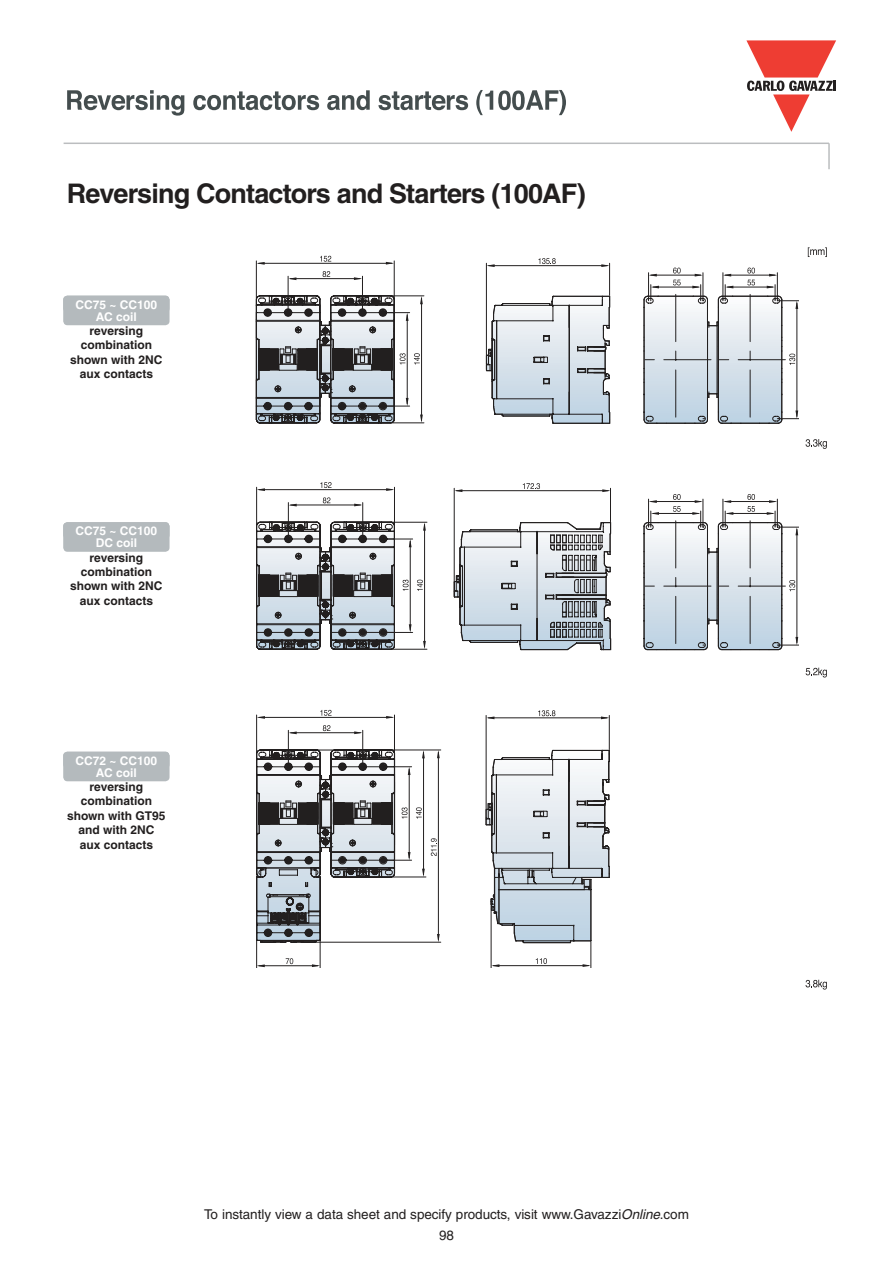
<style>
.page{position:relative;width:893px;height:1263px;background:#fff}
.page>*{position:absolute;margin:0;border:0;box-sizing:border-box;transform-origin:0 0}
.t1{font:700 27px "Helvetica";letter-spacing:-.03em;color:#221f1f}
.t2{font:13.5px/21px "Helvetica";letter-spacing:-.005em;color:#221f1f;text-align:center}
.t3{font:700 12px/14.4px "Helvetica";color:#221f1f;text-align:center}
.t4{font:700 12px/12px "Helvetica";color:#fff;text-align:center}
.s1{font-style:italic}
</style>
<div class="page">
<svg style="left:746px;top:40px;width:90px;height:92px"></svg>
<div style="left:63px;top:296px;width:107px;height:29px;background:#b4babd;border-radius:4px"></div>
<div style="left:63px;top:522px;width:107px;height:30px;background:#b4babd;border-radius:4px"></div>
<div style="left:63px;top:752px;width:107px;height:29px;background:#b4babd;border-radius:4px"></div>
<hr style="left:64px;top:143px;width:765px;height:1px;background:#bbbdbf">
<hr style="left:828px;top:143px;width:2px;height:26px;background:#bbbdbf">
<svg style="left:67px;top:90px;width:117px;height:26px"></svg>
<svg style="left:193px;top:91px;width:126px;height:19px"></svg>
<svg style="left:327px;top:90px;width:43px;height:20px"></svg>
<svg style="left:378px;top:91px;width:90px;height:19px"></svg>
<svg style="left:476px;top:90px;width:90px;height:25px"></svg>
<svg style="left:808px;top:247px;width:19px;height:10px"></svg>
<hr style="left:290px;top:278px;width:70px;height:1px;background:#221f1f">
<hr style="left:362px;top:276px;width:1px;height:36px;background:#221f1f">
<hr style="left:288px;top:276px;width:1px;height:36px;background:#221f1f">
<svg style="left:323px;top:271px;width:7px;height:6px"></svg>
<hr style="left:259px;top:263px;width:133px;height:1px;background:#221f1f">
<hr style="left:394px;top:261px;width:1px;height:38px;background:#221f1f">
<hr style="left:256px;top:261px;width:1px;height:38px;background:#221f1f">
<svg style="left:320px;top:256px;width:11px;height:6px"></svg>
<hr style="left:438px;top:752px;width:1px;height:188px;background:#221f1f">
<hr style="left:316px;top:942px;width:125px;height:1px;background:#221f1f">
<hr style="left:489px;top:265px;width:118px;height:1px;background:#221f1f">
<hr style="left:486px;top:263px;width:1px;height:106px;background:#221f1f">
<hr style="left:609px;top:263px;width:1px;height:32px;background:#221f1f">
<svg style="left:538px;top:258px;width:18px;height:6px"></svg>
<svg style="left:256px;top:262px;width:9px;height:3px"></svg>
<svg style="left:288px;top:277px;width:8px;height:3px"></svg>
<svg style="left:386px;top:262px;width:8px;height:3px"></svg>
<svg style="left:354px;top:277px;width:8px;height:3px"></svg>
<hr style="left:291px;top:505px;width:69px;height:1px;background:#221f1f">
<hr style="left:362px;top:503px;width:1px;height:35px;background:#221f1f">
<hr style="left:288px;top:503px;width:1px;height:35px;background:#221f1f">
<svg style="left:323px;top:497px;width:7px;height:6px"></svg>
<hr style="left:259px;top:489px;width:133px;height:1px;background:#221f1f">
<hr style="left:394px;top:487px;width:1px;height:38px;background:#221f1f">
<hr style="left:256px;top:487px;width:1px;height:38px;background:#221f1f">
<svg style="left:320px;top:482px;width:12px;height:6px"></svg>
<svg style="left:257px;top:488px;width:8px;height:3px"></svg>
<svg style="left:288px;top:504px;width:9px;height:2px"></svg>
<svg style="left:386px;top:488px;width:8px;height:3px"></svg>
<svg style="left:354px;top:504px;width:8px;height:2px"></svg>
<hr style="left:291px;top:732px;width:69px;height:1px;background:#221f1f">
<hr style="left:362px;top:730px;width:1px;height:36px;background:#221f1f">
<hr style="left:288px;top:730px;width:1px;height:36px;background:#221f1f">
<svg style="left:323px;top:725px;width:7px;height:6px"></svg>
<hr style="left:259px;top:717px;width:133px;height:1px;background:#221f1f">
<hr style="left:394px;top:715px;width:1px;height:38px;background:#221f1f">
<hr style="left:256px;top:715px;width:1px;height:38px;background:#221f1f">
<svg style="left:320px;top:710px;width:12px;height:6px"></svg>
<svg style="left:257px;top:716px;width:8px;height:3px"></svg>
<svg style="left:288px;top:731px;width:9px;height:3px"></svg>
<svg style="left:386px;top:716px;width:8px;height:3px"></svg>
<svg style="left:354px;top:731px;width:8px;height:3px"></svg>
<svg style="left:486px;top:264px;width:9px;height:3px"></svg>
<svg style="left:601px;top:264px;width:9px;height:3px"></svg>
<svg style="left:256px;top:295px;width:167px;height:129px"></svg>
<hr style="left:392px;top:649px;width:35px;height:1px;background:#221f1f">
<hr style="left:392px;top:522px;width:35px;height:1px;background:#221f1f">
<svg style="left:256px;top:521px;width:170px;height:129px"></svg>
<hr style="left:392px;top:877px;width:34px;height:1px;background:#221f1f">
<svg style="left:437px;top:750px;width:3px;height:8px"></svg>
<svg style="left:256px;top:749px;width:169px;height:219px"></svg>
<svg style="left:437px;top:934px;width:3px;height:8px"></svg>
<svg style="left:643px;top:268px;width:156px;height:156px"></svg>
<svg style="left:643px;top:494px;width:156px;height:157px"></svg>
<svg style="left:453px;top:295px;width:159px;height:673px"></svg>
<svg style="left:806px;top:439px;width:21px;height:10px"></svg>
<svg style="left:806px;top:668px;width:21px;height:9px"></svg>
<svg style="left:806px;top:980px;width:21px;height:9px"></svg>
<h1 class="t1" style="left:67px;top:183px;width:520px">Reversing Contactors and Starters (100AF)</h1>
<p class="t4" style="left:76px;top:299px;width:83px">CC75 ~ CC100<br>AC coil</p>
<p class="t3" style="left:70px;top:325px;width:94px">reversing combination shown with 2NC aux contacts</p>
<p class="t4" style="left:76px;top:526px;width:83px">CC75 ~ CC100<br>DC coil</p>
<p class="t3" style="left:70px;top:551px;width:94px">reversing combination shown with 2NC aux contacts</p>
<p class="t4" style="left:76px;top:755px;width:83px">CC72 ~ CC100<br>AC coil</p>
<p class="t3" style="left:67px;top:781px;width:100px">reversing combination shown with GT95 and with 2NC aux contacts</p>
<p class="t2" style="left:204px;top:1205px;width:486px">To instantly view a data sheet and specify products, visit www.Gavazzi<span class="s1">Online</span>.com<br>98</p>
</div>
